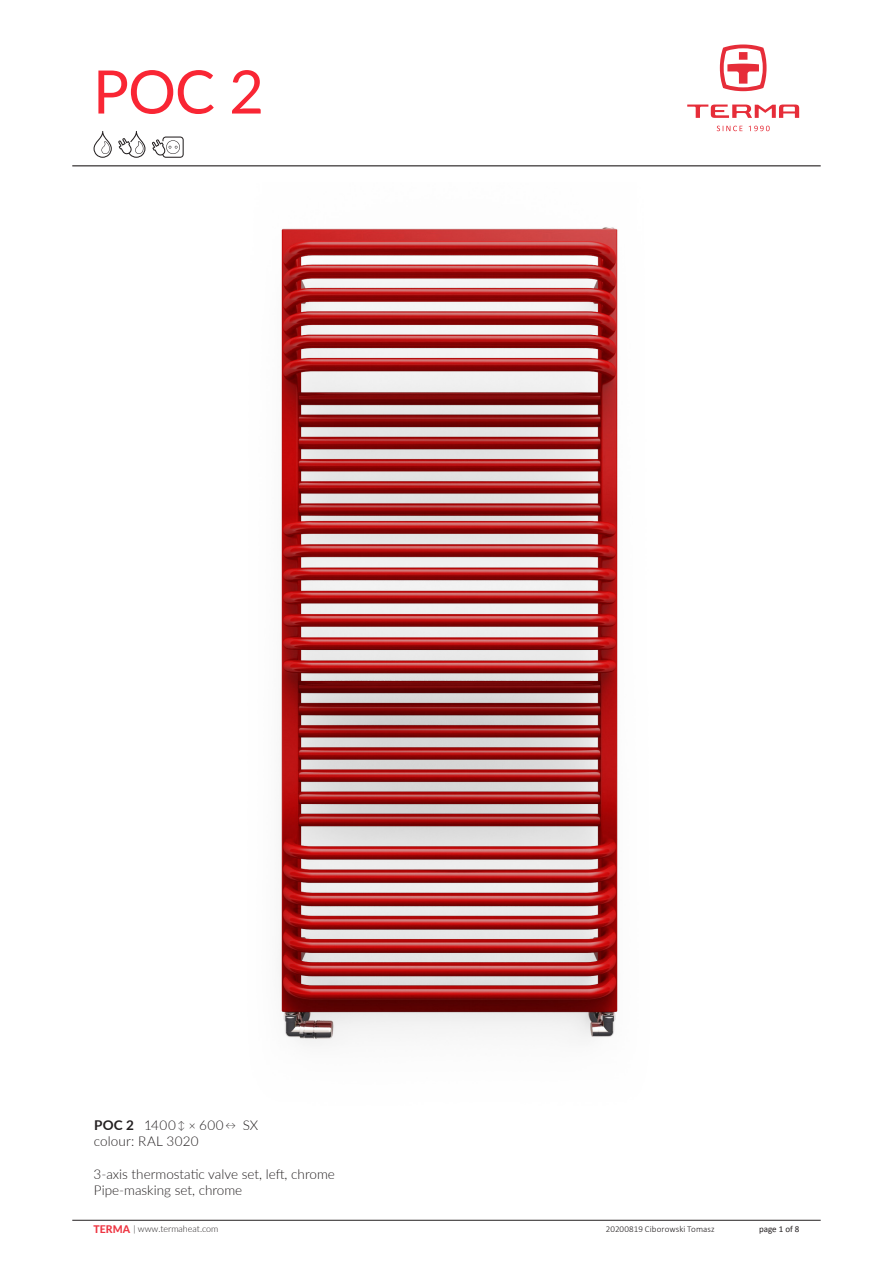
<style>
.page{position:relative;width:893px;height:1263px;background:#fff}
.page>*{position:absolute;margin:0;border:0;box-sizing:border-box;transform-origin:0 0}
.t1{font:60px "Lato";color:#f92634}
.opisy_zdjęć{font:300 13.5px/16.2px "Lato";color:#231f20}
.opisy_zdjęć-2{font:300 13.5px "Lato";letter-spacing:.03em;color:#231f20}
.t2{font:300 9px "Calibri";letter-spacing:.01em;color:#231f20}
.t3{font:300 9px "Lato";color:#231f20}
.t4{font:9px "Calibri";color:#231f20}
.s1{font-weight:700}
.s2{font-size:10.5px}
.s3{font-size:12px}
.s4{font-weight:800;font-size:10.5px;color:#ee3643}
</style>
<div class="page">
<svg style="left:94px;top:131px;width:18px;height:27px"></svg>
<svg style="left:118px;top:131px;width:27px;height:27px"></svg>
<svg style="left:152px;top:137px;width:32px;height:21px"></svg>
<hr style="left:72px;top:165px;width:749px;height:1px;background:#231f20">
<img style="left:280px;top:227px;width:338px;height:818px">
<hr style="left:72px;top:1220px;width:749px;height:1px;background:#231f20">
<svg style="left:720px;top:44px;width:46px;height:47px"></svg>
<svg style="left:687px;top:105px;width:112px;height:13px"></svg>
<svg style="left:717px;top:126px;width:25px;height:5px"></svg>
<svg style="left:749px;top:126px;width:21px;height:5px"></svg>
<h1 class="t1" style="left:93px;top:49px;width:173px">POC 2</h1>
<p class="opisy_zdjęć-2" style="left:94px;top:1116px;width:166px"><span class="s1">POC 2</span> 1400 <span class="s2">↕</span> <span class="s3">×</span> 600 <span class="s2">↔</span> SX</p>
<p class="opisy_zdjęć" style="left:94px;top:1133px;width:106px">colour: RAL 3020</p>
<p class="opisy_zdjęć" style="left:94px;top:1165px;width:243px">3-axis thermostatic valve set, left, chrome<br>Pipe-masking set, chrome</p>
<p class="t3" style="left:94px;top:1222px;width:126px"><span class="s4">TERMA</span> | www.termaheat.com</p>
<p class="t2" style="left:606px;top:1223px;width:110px">20200819 Ciborowski Tomasz</p>
<p class="t4" style="left:759px;top:1223px;width:42px">page 1 of 8</p>
</div>
